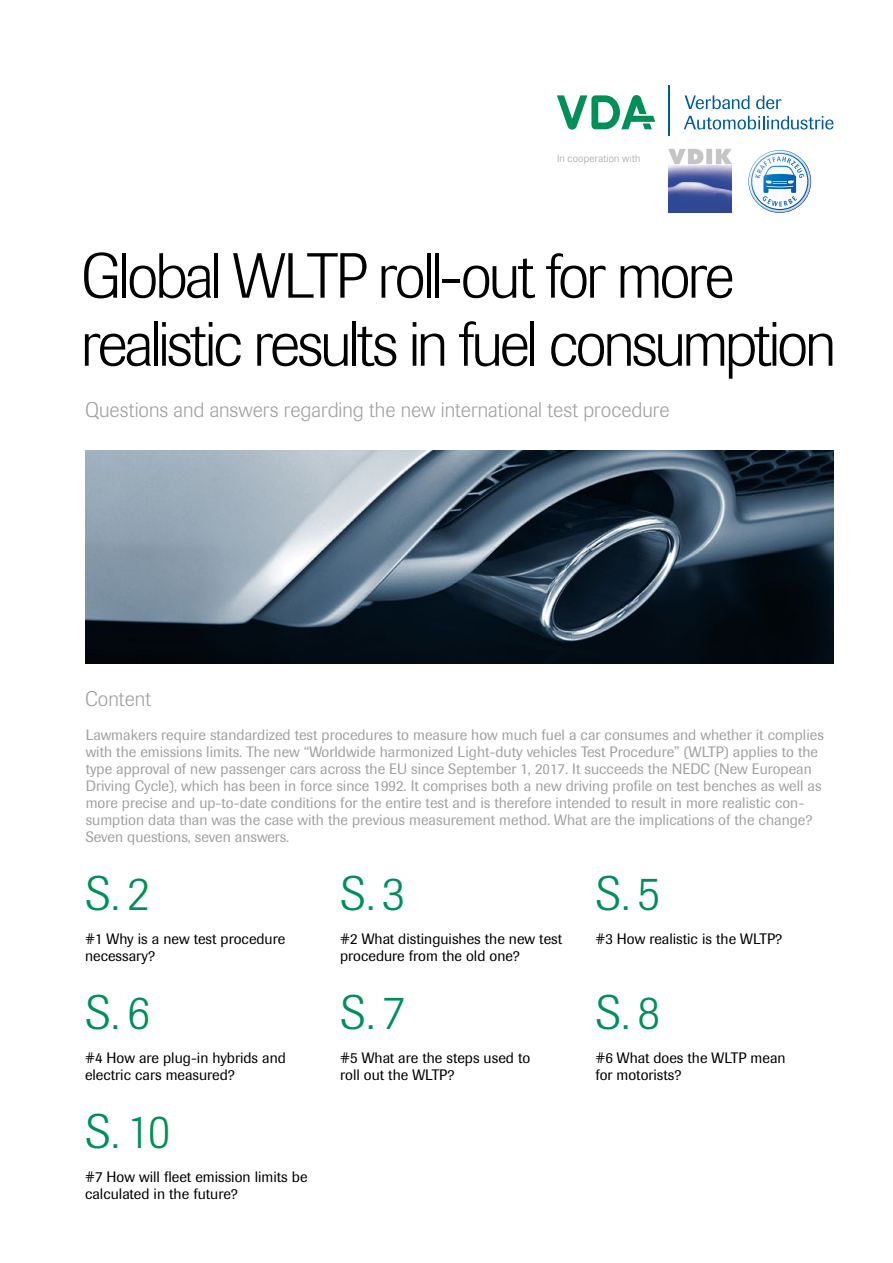
<style>
.page{position:relative;width:893px;height:1263px;background:#fff}
.page>*{position:absolute;margin:0;border:0;box-sizing:border-box;transform-origin:0 0}
.t1{font:300 63px/68.1px "Imago Pro";letter-spacing:-.05em;color:#000}
.t2{font:300 48px "Imago Pro";color:#008f58}
.t3{font:300 21px "Imago Pro";color:#a0a1a1}
.t4{font:15px/17px "Imago Pro";color:#a0a1a1}
.t5{font:15px/17px "Imago Pro";color:#000}
.t6{font:300 10.5px "Imago Pro";letter-spacing:.025em;color:#a0a1a1}
</style>
<div class="page">
<svg style="left:685px;top:95px;width:64px;height:14px"></svg>
<svg style="left:756px;top:95px;width:25px;height:14px"></svg>
<svg style="left:684px;top:116px;width:149px;height:13px"></svg>
<hr style="left:669px;top:85px;width:1px;height:51px;background:#005b9c">
<svg style="left:557px;top:95px;width:98px;height:35px"></svg>
<img style="left:85px;top:451px;width:748px;height:212px">
<img style="left:668px;top:149px;width:63px;height:63px">
<svg style="left:748px;top:150px;width:63px;height:63px"></svg>
<p class="t6" style="left:557px;top:151px;width:85px">In cooperation with</p>
<h1 class="t1" style="left:81px;top:241px;width:757px">Global WLTP roll-out for more realistic results in fuel consumption</h1>
<h3 class="t3" style="left:85px;top:396px;width:586px">Questions and answers regarding the new international test procedure</h3>
<h3 class="t3" style="left:85px;top:685px;width:67px">Content</h3>
<p class="t4" style="left:86px;top:726px;width:740px">Lawmakers require standardized test procedures to measure how much fuel a car consumes and whether it complies with the emissions limits. The new “Worldwide harmonized Light-duty vehicles Test Procedure” (WLTP) applies to the type approval of new passenger cars across the EU since September 1, 2017. It succeeds the NEDC (New European Driving Cycle), which has been in force since 1992. It comprises both a new driving profile on test benches as well as more precise and up-to-date conditions for the entire test and is therefore intended to result in more realistic con&shy;sumption data than was the case with the previous measurement method. What are the implications of the change?<br>Seven questions, seven answers.</p>
<h2 class="t2" style="left:86px;top:862px;width:66px">S.2</h2>
<h2 class="t2" style="left:341px;top:862px;width:66px">S.3</h2>
<h2 class="t2" style="left:596px;top:862px;width:66px">S.5</h2>
<p class="t5" style="left:85px;top:930px;width:202px">#1 Why is a new test procedure necessary?</p>
<p class="t5" style="left:340px;top:930px;width:223px">#2 What distinguishes the new test procedure from the old one?</p>
<p class="t5" style="left:595px;top:930px;width:189px">#3 How realistic is the WLTP?</p>
<h2 class="t2" style="left:86px;top:981px;width:66px">S.6</h2>
<p class="t5" style="left:85px;top:1049px;width:202px">#4 How are plug-in hybrids and electric cars measured?</p>
<h2 class="t2" style="left:86px;top:1100px;width:87px">S.10</h2>
<p class="t5" style="left:85px;top:1168px;width:224px">#7 How will fleet emission limits be calculated in the future?</p>
<h2 class="t2" style="left:341px;top:981px;width:66px">S.7</h2>
<h2 class="t2" style="left:596px;top:981px;width:66px">S.8</h2>
<p class="t5" style="left:340px;top:1049px;width:192px">#5 What are the steps used to roll out the WLTP?</p>
<p class="t5" style="left:595px;top:1049px;width:192px">#6 What does the WLTP mean for motorists?</p>
</div>
